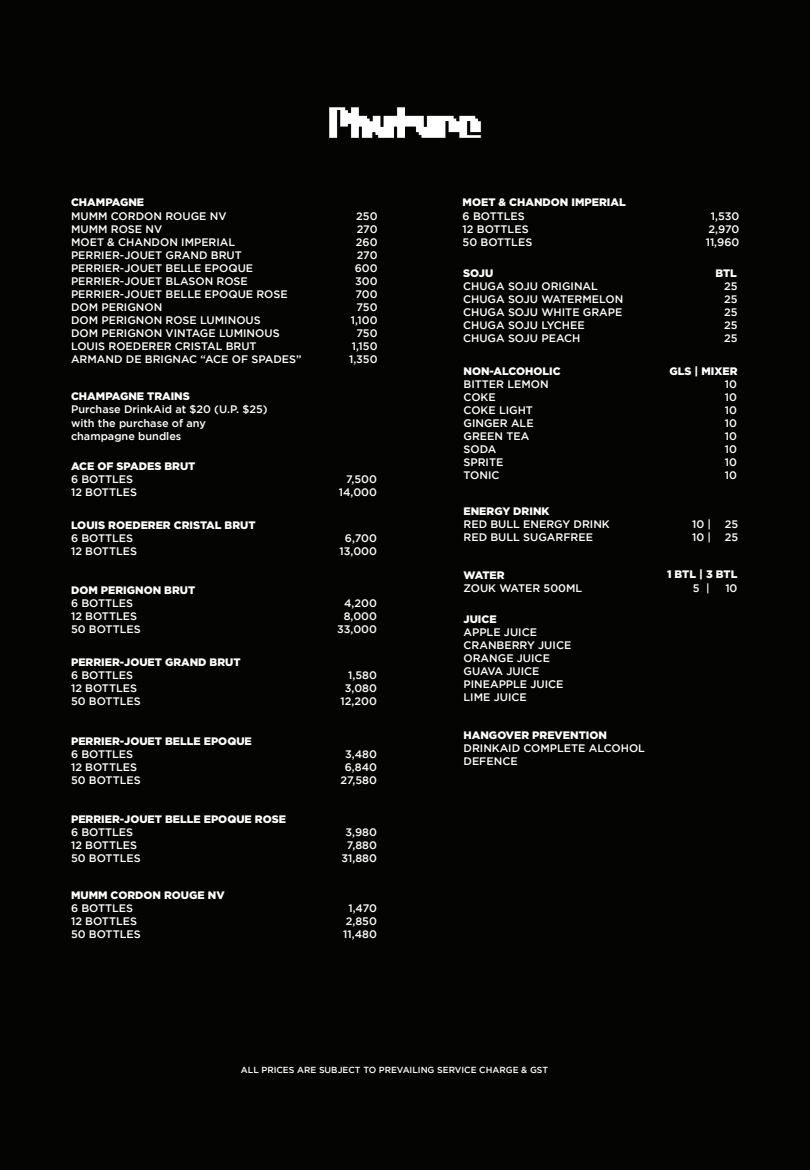
<style>
.page{position:relative;width:810px;height:1170px;background:#040503}
.page>*{position:absolute;margin:0;border:0;box-sizing:border-box;transform-origin:0 0}
.t1{font:500 10.8px/13px "Gotham";color:#fff}
.t2{font:900 10.8px "Gotham";color:#fff}
.t3{font:500 8.85px "Gotham";color:#fff}
</style>
<div class="page">
<img style="left:329px;top:107px;width:152px;height:31px">
<p class="t2" style="left:71px;top:196px;width:75px">CHAMPAGNE</p>
<p class="t1" style="left:71px;top:209px;width:232px">MUMM CORDON ROUGE NV<br>MUMM ROSE NV<br>MOET &amp; CHANDON IMPERIAL<br>PERRIER-JOUET GRAND BRUT<br>PERRIER-JOUET BELLE EPOQUE<br>PERRIER-JOUET BLASON ROSE<br>PERRIER-JOUET BELLE EPOQUE ROSE<br>DOM PERIGNON<br>DOM PERIGNON ROSE LUMINOUS<br>DOM PERIGNON VINTAGE LUMINOUS<br>LOUIS ROEDERER CRISTAL BRUT<br>ARMAND DE BRIGNAC “ACE OF SPADES”</p>
<p class="t2" style="left:71px;top:390px;width:120px">CHAMPAGNE TRAINS</p>
<p class="t1" style="left:71px;top:403px;width:198px">Purchase DrinkAid at $20 (U.P. $25) with the purchase of any champagne bundles</p>
<p class="t2" style="left:71px;top:460px;width:126px">ACE OF SPADES BRUT</p>
<p class="t1" style="left:71px;top:472px;width:67px">6 BOTTLES<br>12 BOTTLES</p>
<p class="t1" style="left:349px;top:209px;width:30px;text-align:right">250<br>270<br>260<br>270<br>600<br>300<br>700<br>750<br>1,100<br>750<br>1,150<br>1,350</p>
<p class="t1" style="left:339px;top:472px;width:40px;text-align:right">7,500<br>14,000</p>
<p class="t2" style="left:71px;top:519px;width:186px">LOUIS ROEDERER CRISTAL BRUT</p>
<p class="t1" style="left:71px;top:531px;width:67px">6 BOTTLES<br>12 BOTTLES</p>
<p class="t1" style="left:340px;top:531px;width:39px;text-align:center">6,700<br>13,000</p>
<p class="t2" style="left:71px;top:583px;width:126px">DOM PERIGNON BRUT</p>
<p class="t1" style="left:71px;top:596px;width:71px">6 BOTTLES<br>12 BOTTLES<br>50 BOTTLES</p>
<p class="t1" style="left:337px;top:596px;width:41px;text-align:right">4,200<br>8,000<br>33,000</p>
<p class="t2" style="left:71px;top:656px;width:171px">PERRIER-JOUET GRAND BRUT</p>
<p class="t1" style="left:71px;top:668px;width:71px">6 BOTTLES<br>12 BOTTLES<br>50 BOTTLES</p>
<p class="t1" style="left:341px;top:668px;width:38px;text-align:right">1,580<br>3,080<br>12,200</p>
<p class="t2" style="left:71px;top:735px;width:182px">PERRIER-JOUET BELLE EPOQUE</p>
<p class="t1" style="left:71px;top:747px;width:71px">6 BOTTLES<br>12 BOTTLES<br>50 BOTTLES</p>
<p class="t1" style="left:340px;top:747px;width:38px;text-align:center">3,480<br>6,840<br>27,580</p>
<p class="t2" style="left:71px;top:813px;width:216px">PERRIER-JOUET BELLE EPOQUE ROSE</p>
<p class="t1" style="left:71px;top:826px;width:71px">6 BOTTLES<br>12 BOTTLES<br>50 BOTTLES</p>
<p class="t1" style="left:341px;top:826px;width:37px;text-align:center">3,980<br>7,880<br>31,880</p>
<p class="t2" style="left:71px;top:889px;width:155px">MUMM CORDON ROUGE NV</p>
<p class="t1" style="left:71px;top:902px;width:71px">6 BOTTLES<br>12 BOTTLES<br>50 BOTTLES</p>
<p class="t1" style="left:343px;top:902px;width:35px;text-align:center">1,470<br>2,850<br>11,480</p>
<p class="t2" style="left:463px;top:196px;width:165px">MOET &amp; CHANDON IMPERIAL</p>
<p class="t1" style="left:463px;top:209px;width:71px">6 BOTTLES<br>12 BOTTLES<br>50 BOTTLES</p>
<p class="t1" style="left:706px;top:209px;width:35px;text-align:center">1,530<br>2,970<br>11,960</p>
<p class="t2" style="left:463px;top:267px;width:32px">SOJU</p>
<p class="t1" style="left:463px;top:279px;width:162px">CHUGA SOJU ORIGINAL<br>CHUGA SOJU WATERMELON<br>CHUGA SOJU WHITE GRAPE<br>CHUGA SOJU LYCHEE<br>CHUGA SOJU PEACH</p>
<p class="t1" style="left:724px;top:279px;width:15px;text-align:justify">25<br>25<br>25<br>25<br>25</p>
<p class="t2" style="left:715px;top:267px;width:23px">BTL</p>
<p class="t2" style="left:669px;top:365px;width:70px">GLS | MIXER</p>
<p class="t2" style="left:464px;top:365px;width:99px">NON-ALCOHOLIC</p>
<p class="t1" style="left:464px;top:377px;width:87px">BITTER LEMON<br>COKE<br>COKE LIGHT<br>GINGER ALE<br>GREEN TEA<br>SODA<br>SPRITE<br>TONIC</p>
<p class="t1" style="left:725px;top:377px;width:14px;text-align:justify">10<br>10<br>10<br>10<br>10<br>10<br>10<br>10</p>
<p class="t2" style="left:464px;top:505px;width:87px">ENERGY DRINK</p>
<p class="t1" style="left:464px;top:518px;width:148px">RED BULL ENERGY DRINK<br>RED BULL SUGARFREE</p>
<p class="t2" style="left:464px;top:568px;width:43px">WATER</p>
<p class="t1" style="left:464px;top:581px;width:120px">ZOUK WATER 500ML</p>
<p class="t2" style="left:464px;top:613px;width:35px">JUICE</p>
<p class="t1" style="left:464px;top:625px;width:109px">APPLE JUICE<br>CRANBERRY JUICE<br>ORANGE JUICE<br>GUAVA JUICE<br>PINEAPPLE JUICE<br>LIME JUICE</p>
<p class="t2" style="left:464px;top:728px;width:145px">HANGOVER PREVENTION</p>
<p class="t1" style="left:464px;top:741px;width:183px">DRINKAID COMPLETE ALCOHOL<br>DEFENCE</p>
<p class="t1" style="left:692px;top:518px;width:48px">10 | 25<br>10 | 25</p>
<p class="t2" style="left:667px;top:568px;width:72px">1 BTL | 3 BTL</p>
<p class="t1" style="left:693px;top:581px;width:18px">5 |</p>
<p class="t1" style="left:725px;top:581px;width:14px">10</p>
<p class="t3" style="left:241px;top:1065px;width:309px">ALL PRICES ARE SUBJECT TO PREVAILING SERVICE CHARGE &amp; GST</p>
</div>
